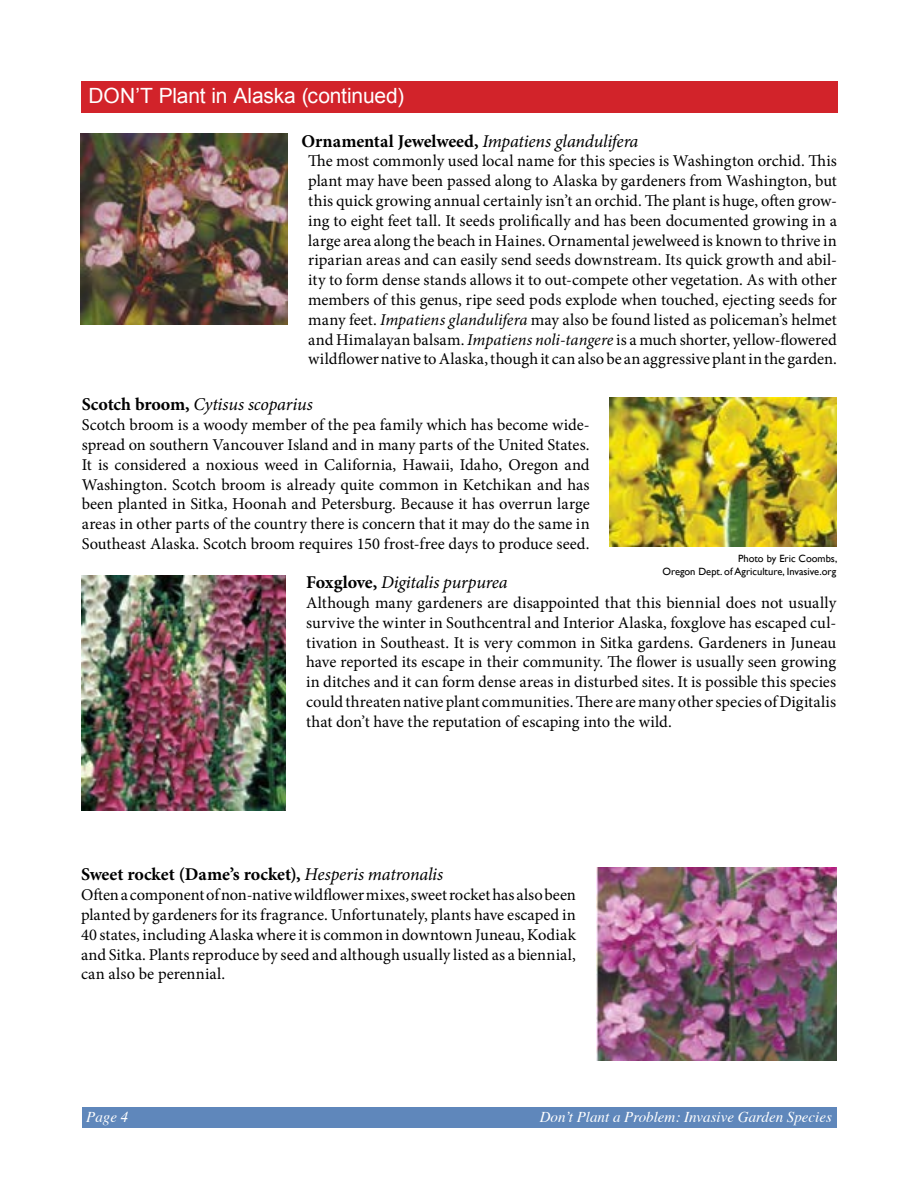
<style>
.page{position:relative;width:918px;height:1188px;background:#fff}
.page>*{position:absolute;margin:0;border:0;box-sizing:border-box;transform-origin:0 0}
.t1{font:21px "Arial";letter-spacing:-.01em;color:#fff}
.species_right{font:italic 18px "Minion Pro";letter-spacing:-.015em;color:#000}
.species_right-2{font:700 18px "Minion Pro";color:#000}
.Body_text{font:16.5px/19.8px "Minion Pro";letter-spacing:.005em;color:#000;text-align:justify}
.t2{font:italic 15px "Times";color:#fff}
.t3{font:10.5px/12.6px "Gill Sans";color:#000;text-align:right}
.s1{font-weight:700;font-style:normal}
.s2{font-style:italic}
.s3{font-weight:400;font-style:italic}
</style>
<div class="page">
<div style="left:82px;top:1108px;width:754px;height:20px;background:#5f87bb"></div>
<div style="left:82px;top:81px;width:756px;height:31px;background:#d2232a"></div>
<img style="left:81px;top:133px;width:207px;height:191px">
<img style="left:610px;top:398px;width:227px;height:149px">
<img style="left:82px;top:575px;width:204px;height:235px">
<img style="left:596px;top:867px;width:240px;height:193px">
<p class="t1" style="left:88px;top:82px;width:317px">DON’T Plant in Alaska (continued)</p>
<p class="species_right" style="left:302px;top:129px;width:338px"><span class="s1">Ornamental Jewelweed,</span> Impatiens glandulifera</p>
<p class="Body_text" style="left:308px;top:151px;width:530px">The most commonly used local name for this species is Washington orchid. This plant may have been passed along to Alaska by gardeners from Washington, but this quick growing annual certainly isn’t an orchid. The plant is huge, often grow&shy;ing to eight feet tall. It seeds prolifically and has been documented growing in a large area along the beach in Haines. Ornamental jewelweed is known to thrive in riparian areas and can easily send seeds downstream. Its quick growth and abil&shy;ity to form dense stands allows it to out-compete other vegetation. As with other members of this genus, ripe seed pods explode when touched, ejecting seeds for many feet. <span class="s2">Impatiens glandulifera</span> may also be found listed as policeman’s helmet and Himalayan balsam. <span class="s2">Impatiens noli-tangere</span> is a much shorter, yellow-flowered wildflower native to Alaska, though it can also be an aggressive plant in the garden.</p>
<p class="species_right" style="left:82px;top:392px;width:233px"><span class="s1">Scotch broom,</span> Cytisus scoparius</p>
<p class="Body_text" style="left:82px;top:415px;width:509px">Scotch broom is a woody member of the pea family which has become wide&shy;spread on southern Vancouver Island and in many parts of the United States.<br>It is considered a noxious weed in California, Hawaii, Idaho, Oregon and Washington. Scotch broom is already quite common in Ketchikan and has been planted in Sitka, Hoonah and Petersburg. Because it has overrun large areas in other parts of the country there is concern that it may do the same in Southeast Alaska. Scotch broom requires 150 frost-free days to produce seed.</p>
<p class="species_right" style="left:306px;top:570px;width:203px"><span class="s1">Foxglove,</span> Digitalis purpurea</p>
<p class="Body_text" style="left:306px;top:593px;width:532px">Although many gardeners are disappointed that this biennial does not usually survive the winter in Southcentral and Interior Alaska, foxglove has escaped cul&shy;tivation in Southeast. It is very common in Sitka gardens. Gardeners in Juneau have reported its escape in their community. The flower is usually seen growing in ditches and it can form dense areas in disturbed sites. It is possible this species could threaten native plant communities. There are many other species of Digitalis that don’t have the reputation of escaping into the wild.</p>
<p class="t3" style="left:662px;top:552px;width:176px">Photo by Eric Coombs,<br>Oregon Dept. of Agriculture, Invasive.org</p>
<p class="species_right-2" style="left:81px;top:862px;width:364px">Sweet rocket (Dame’s rocket), <span class="s3">Hesperis matronalis</span></p>
<p class="Body_text" style="left:81px;top:885px;width:496px">Often a component of non-native wildflower mixes, sweet rocket has also been planted by gardeners for its fragrance. Unfortunately, plants have escaped in 40 states, including Alaska where it is common in downtown Juneau, Kodiak and Sitka. Plants reproduce by seed and although usually listed as a biennial, can also be perennial.</p>
<p class="t2" style="left:86px;top:1104px;width:44px">Page 4</p>
<p class="t2" style="left:540px;top:1104px;width:294px">Don’t Plant a Problem: Invasive Garden Species</p>
</div>
